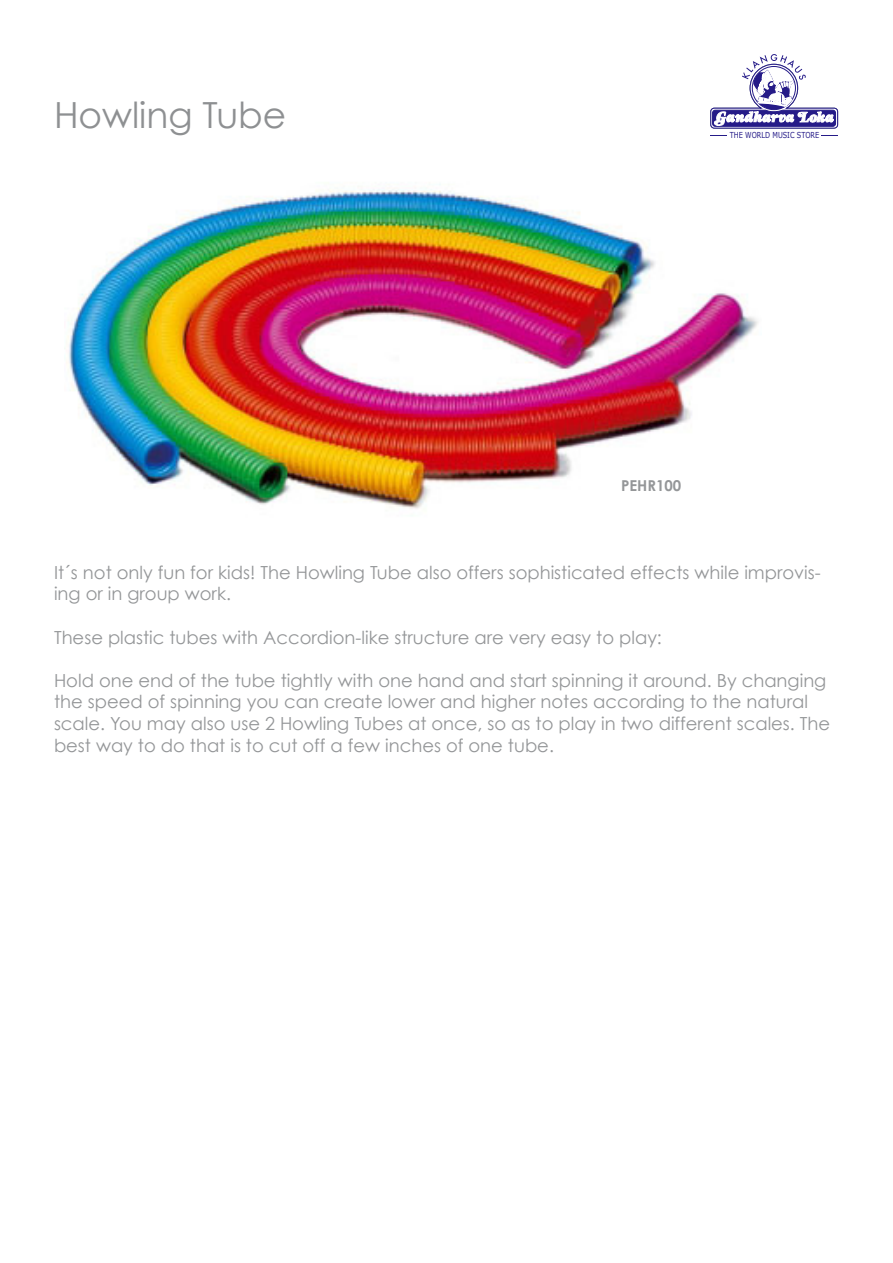
<style>
.page{position:relative;width:893px;height:1263px;background:#fff}
.page>*{position:absolute;margin:0;border:0;box-sizing:border-box;transform-origin:0 0}
.t1{font:36px "Century Gothic";color:#8e9092}
.t2{font:18px/21.6px "Century Gothic";color:#949698}
.t3{font:700 15px "Century Gothic";color:#949698}
.t4{font:8.25px "Verdana";color:#251b88;scale:.8 1}
</style>
<div class="page">
<img style="left:66px;top:184px;width:692px;height:325px">
<svg style="left:710px;top:54px;width:128px;height:75px"></svg>
<svg style="left:822px;top:135px;width:16px;height:1px"></svg>
<svg style="left:711px;top:135px;width:16px;height:1px"></svg>
<h1 class="t1" style="left:54px;top:93px;width:234px">Howling Tube</h1>
<p class="t4" style="left:730px;top:130px;width:113px">THE WORLD MUSIC STORE</p>
<p class="t3" style="left:621px;top:476px;width:62px">PEHR100</p>
<p class="t2" style="left:54px;top:561px;width:768px">It´s not only fun for kids! The Howling Tube also offers sophisticated effects while improvis&shy;ing or in group work.</p>
<p class="t2" style="left:54px;top:626px;width:609px">These plastic tubes with Accordion-like structure are very easy to play:</p>
<p class="t2" style="left:54px;top:669px;width:778px">Hold one end of the tube tightly with one hand and start spinning it around. By changing the speed of spinning you can create lower and higher notes according to the natural scale. You may also use 2 Howling Tubes at once, so as to play in two different scales. The best way to do that is to cut off a few inches of one tube.</p>
</div>
